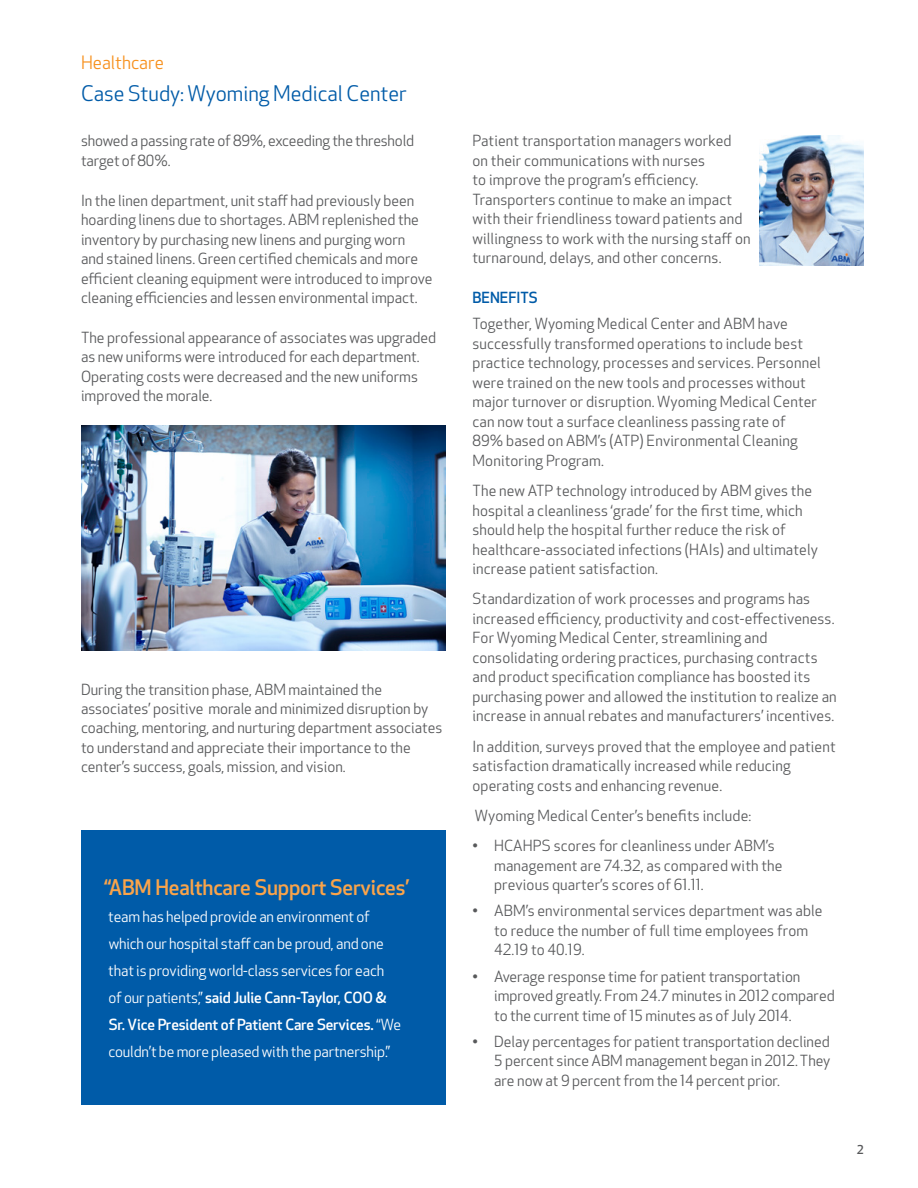
<style>
.page{position:relative;width:918px;height:1188px;background:#fff}
.page>*{position:absolute;margin:0;border:0;box-sizing:border-box;transform-origin:0 0}
.t1{font:500 21px "Apex New";letter-spacing:-.01em;color:#faa44a}
.t2{font:21px "Apex New";color:#005ba8}
.t3{font:18px "Apex New";color:#f7911e}
.t4{font:15px/19.5px "Apex New";letter-spacing:.01em;color:#58595b}
.t5{font:15px/27px "Apex New";letter-spacing:-.01em;color:#fff}
.t6{font:15px/19.5px "Apex New";letter-spacing:-.01em;color:#58595b}
.t7{font:500 15px "Apex New";color:#005ba8}
.t8{font:500 12px "Apex New";color:#58595b}
.s1{font-weight:500}
</style>
<div class="page">
<div style="left:81px;top:831px;width:365px;height:274px;background:#005ba8"></div>
<img style="left:81px;top:426px;width:365px;height:224px">
<img style="left:759px;top:135px;width:105px;height:130px">
<p class="t3" style="left:81px;top:51px;width:84px">Healthcare</p>
<h1 class="t2" style="left:81px;top:80px;width:327px">Case Study: Wyoming Medical Center</h1>
<p class="t6" style="left:81px;top:131px;width:335px">showed a passing rate of 89%, exceeding the threshold target of 80%.</p>
<p class="t4" style="left:81px;top:190px;width:353px">In the linen department, unit staff had previously been hoarding linens due to shortages. ABM replenished the inventory by purchasing new linens and purging worn<br>and stained linens. Green certified chemicals and more efficient cleaning equipment were introduced to improve cleaning efficiencies and lessen environmental impact.</p>
<p class="t4" style="left:81px;top:328px;width:357px">The professional appearance of associates was upgraded as new uniforms were introduced for each department.<br>Operating costs were decreased and the new uniforms improved the morale.</p>
<p class="t4" style="left:81px;top:679px;width:363px">During the transition phase, ABM maintained the associates’ positive morale and minimized disruption by coaching, mentoring, and nurturing department associates to understand and appreciate their importance to the center’s success, goals, mission, and vision.</p>
<h1 class="t1" style="left:104px;top:873px;width:306px">“ABM Healthcare Support Services’</h1>
<p class="t5" style="left:108px;top:903px;width:294px">team has helped provide an environment of which our hospital staff can be proud, and one that is providing world-class services for each of our patients,” <span class="s1">said Julie Cann-Taylor, COO &amp; Sr. Vice President of Patient Care Services.</span> “We couldn’t be more pleased with the partnership.”</p>
<p class="t4" style="left:472px;top:131px;width:280px">Patient transportation managers worked on their communications with nurses<br>to improve the program’s efficiency.<br>Transporters continue to make an impact with their friendliness toward patients and willingness to work with the nursing staff on turnaround, delays, and other concerns.</p>
<p class="t7" style="left:472px;top:287px;width:67px">BENEFITS</p>
<p class="t4" style="left:472px;top:314px;width:350px">Together, Wyoming Medical Center and ABM have successfully transformed operations to include best practice technology, processes and services. Personnel were trained on the new tools and processes without major turnover or disruption. Wyoming Medical Center can now tout a surface cleanliness passing rate of<br>89% based on ABM’s (ATP) Environmental Cleaning Monitoring Program.</p>
<p class="t4" style="left:472px;top:481px;width:347px">The new ATP technology introduced by ABM gives the hospital a cleanliness ‘grade’ for the first time, which should help the hospital further reduce the risk of healthcare-associated infections (HAIs) and ultimately increase patient satisfaction.</p>
<p class="t4" style="left:472px;top:589px;width:366px">Standardization of work processes and programs has increased efficiency, productivity and cost-effectiveness.<br>For Wyoming Medical Center, streamlining and consolidating ordering practices, purchasing contracts and product specification compliance has boosted its purchasing power and allowed the institution to realize an increase in annual rebates and manufacturers’ incentives.</p>
<p class="t4" style="left:472px;top:736px;width:365px">In addition, surveys proved that the employee and patient satisfaction dramatically increased while reducing operating costs and enhancing revenue.</p>
<p class="t4" style="left:475px;top:806px;width:278px">Wyoming Medical Center’s benefits include:</p>
<p class="t4" style="left:494px;top:836px;width:290px;text-indent:-22px">• HCAHPS scores for cleanliness under ABM’s management are 74.32, as compared with the previous quarter’s scores of 61.11.</p>
<p class="t4" style="left:494px;top:901px;width:330px;text-indent:-22px">• ABM’s environmental services department was able to reduce the number of full time employees from<br>42.19 to 40.19.</p>
<p class="t4" style="left:494px;top:967px;width:342px;text-indent:-22px">• Average response time for patient transportation improved greatly. From 24.7 minutes in 2012 compared to the current time of 15 minutes as of July 2014.</p>
<p class="t4" style="left:494px;top:1032px;width:338px;text-align:justify;text-indent:-22px">• Delay percentages for patient transportation declined 5 percent since ABM management began in 2012. They are now at 9 percent from the 14 percent prior.</p>
<p class="t8" style="left:857px;top:1141px;width:9px">2</p>
</div>
